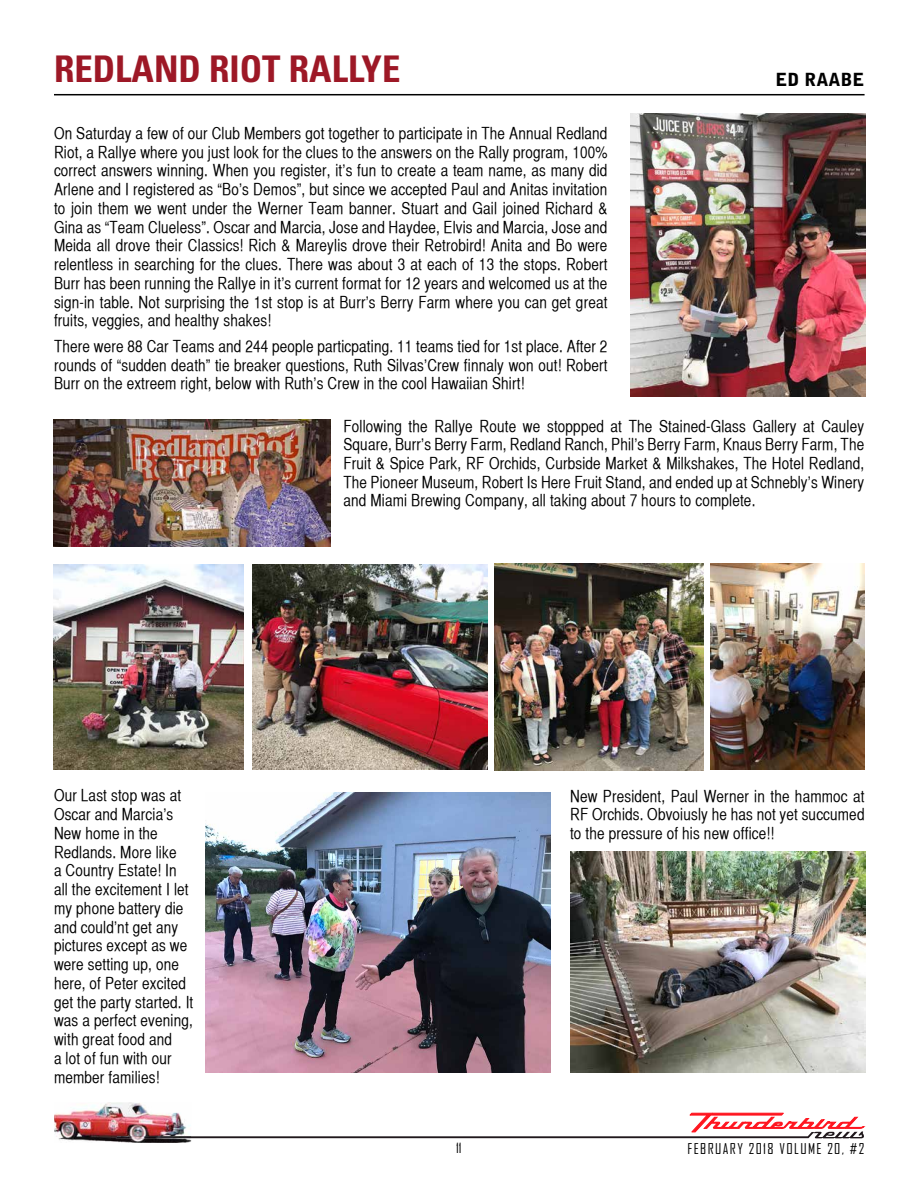
<style>
.page{position:relative;width:918px;height:1188px;background:#fff}
.page>*{position:absolute;margin:0;border:0;box-sizing:border-box;transform-origin:0 0}
.t1{font:700 condensed 36.75px "Univers";color:#9d1826}
.t2{font:900 18px "Bell Gothic Std";color:#000}
.t3{font:16.5px/18.8px "Helvetica CY Plain";letter-spacing:.01em;color:#000;text-align:justify}
.t4{font:14.25px "Agency FB";letter-spacing:.1em;color:#000}
.t5{font:13.5px "Agency FB";color:#000}
</style>
<div class="page">
<hr style="left:54px;top:94px;width:811px;height:1px;background:#000">
<img style="left:53px;top:419px;width:278px;height:128px">
<img style="left:631px;top:114px;width:235px;height:283px">
<img style="left:253px;top:564px;width:235px;height:206px">
<img style="left:53px;top:564px;width:191px;height:206px">
<img style="left:495px;top:564px;width:209px;height:206px">
<img style="left:710px;top:564px;width:155px;height:206px">
<img style="left:570px;top:851px;width:296px;height:222px">
<img style="left:206px;top:792px;width:345px;height:281px">
<svg style="left:191px;top:1113px;width:674px;height:25px"></svg>
<img style="left:54px;top:1102px;width:137px;height:41px">
<img style="left:116px;top:1136px;width:75px;height:2px">
<h1 class="t1" style="left:54px;top:46px;width:348px">REDLAND RIOT RALLYE</h1>
<p class="t3" style="left:54px;top:124px;width:555px">On Saturday a few of our Club Members got together to participate in The Annual Redland Riot, a Rallye where you just look for the clues to the answers on the Rally program, 100% correct answers winning. When you register, it’s fun to create a team name, as many did Arlene and I registered as “Bo’s Demos”, but since we accepted Paul and Anitas invitation to join them we went under the Werner Team banner. Stuart and Gail joined Richard &amp; Gina as “Team Clueless”. Oscar and Marcia, Jose and Haydee, Elvis and Marcia, Jose and Meida all drove their Classics! Rich &amp; Mareylis drove their Retrobird! Anita and Bo were relentless in searching for the clues. There was about 3 at each of 13 the stops. Robert Burr has been running the Rallye in it’s current format for 12 years and welcomed us at the sign-in table. Not surprising the 1st stop is at Burr’s Berry Farm where you can get great fruits, veggies, and healthy shakes!</p>
<p class="t3" style="left:54px;top:337px;width:555px">There were 88 Car Teams and 244 people particpating. 11 teams tied for 1st place. After 2 rounds of “sudden death” tie breaker questions, Ruth Silvas’Crew finnaly won out! Robert Burr on the extreem right, below with Ruth’s Crew in the cool Hawaiian Shirt!</p>
<p class="t2" style="left:776px;top:69px;width:90px">ED RAABE</p>
<p class="t3" style="left:343px;top:416px;width:522px">Following the Rallye Route we stoppped at The Stained-Glass Gallery at Cauley Square, Burr’s Berry Farm, Redland Ranch, Phil’s Berry Farm, Knaus Berry Farm, The Fruit &amp; Spice Park, RF Orchids, Curbside Market &amp; Milkshakes, The Hotel Redland, The Pioneer Museum, Robert Is Here Fruit Stand, and ended up at Schnebly’s Winery and Miami Brewing Company, all taking about 7 hours to complete.</p>
<p class="t3" style="left:54px;top:786px;width:141px;text-align:left">Our Last stop was at<br>Oscar and Marcia’s<br>New home in the<br>Redlands. More like<br>a Country Estate! In all the excitement I let my phone battery die and could’nt get any pictures except as we were setting up, one here, of Peter excited get the party started. It was a perfect evening, with great food and<br>a lot of fun with our member families!</p>
<p class="t3" style="left:570px;top:787px;width:296px">New President, Paul Werner in the hammoc at RF Orchids. Obvoiusly he has not yet succumed to the pressure of his new office!!</p>
<p class="t5" style="left:456px;top:1140px;width:7px">11</p>
<p class="t4" style="left:687px;top:1140px;width:178px">FEBRUARY 2018 VOLUME 20, #2</p>
</div>
